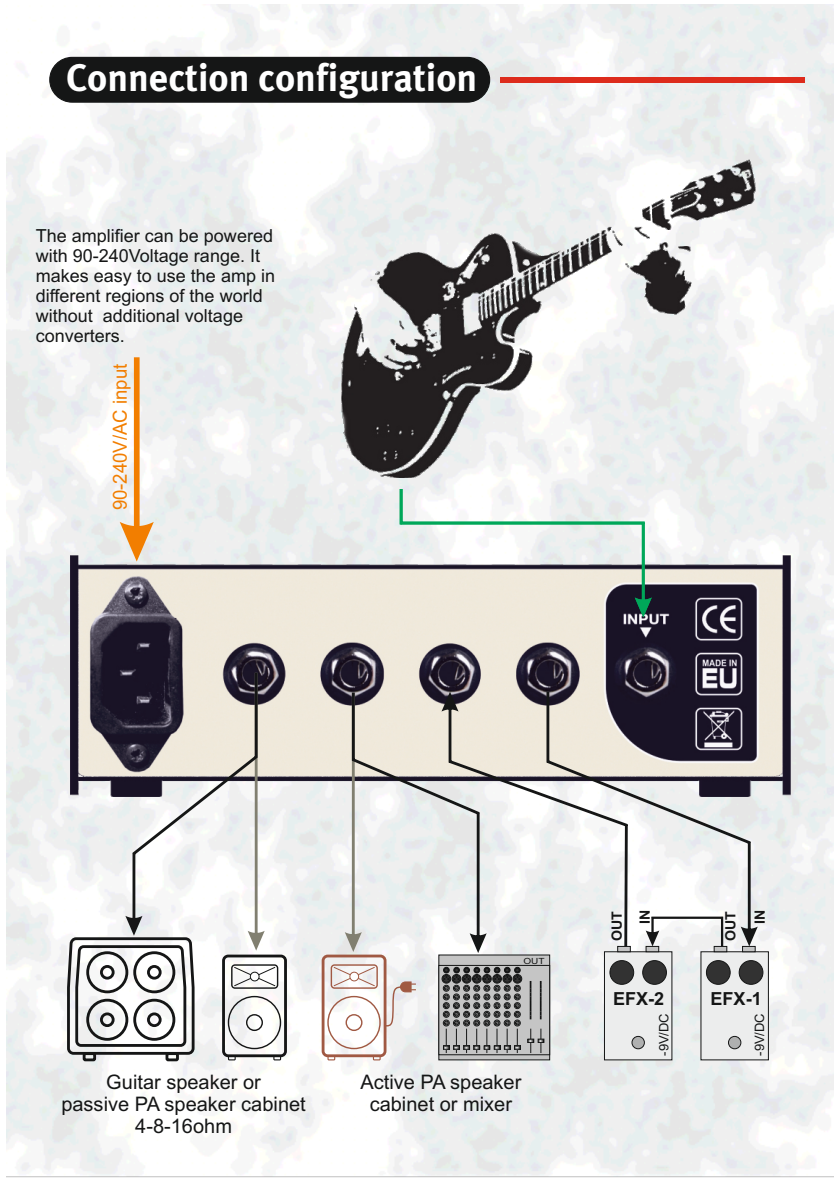
<style>
.page{position:relative;width:840px;height:1191px;background:#fff}
.page>*{position:absolute;margin:0;border:0;box-sizing:border-box;transform-origin:0 0}
.t1{font:700 38.2px "Meta Plus";color:#fff}
.t2{font:20px/22.4px "Arial";color:#151616;text-align:center}
.t3{font:19.4px "Arial";color:#f27e00;scale:.96 1}
.t4{font:18px/20.2px "Arial";color:#151616}
.t5{font:700 18px "Arial";color:#151616}
.t6{font:700 14.2px "Arial";color:#151616}
.t7{font:13px "Arial";color:#151616}
.t8{font:8.4px "Arial";color:#151616;scale:1.18 1}
</style>
<div class="page">
<img style="left:7px;top:4px;width:825px;height:1174px">
<img style="left:71px;top:555px;width:718px;height:241px">
<div style="left:500px;top:77px;width:303px;height:6px;background:#dd2b1c"></div>
<div style="left:49px;top:57px;width:441px;height:46px;background:#151616;border:1px solid #151616;border-radius:22px"></div>
<svg style="left:120px;top:357px;width:34px;height:204px"></svg>
<img style="left:341px;top:114px;width:413px;height:363px">
<svg style="left:399px;top:489px;width:252px;height:128px"></svg>
<svg style="left:603px;top:916px;width:165px;height:144px;background:#cfd1d1"></svg>
<svg style="left:627px;top:691px;width:130px;height:255px"></svg>
<svg style="left:441px;top:691px;width:186px;height:255px"></svg>
<div style="left:83px;top:1052px;width:13px;height:9px;border:3px solid #151616"></div>
<div style="left:165px;top:1052px;width:14px;height:9px;border:3px solid #151616"></div>
<div style="left:273px;top:1055px;width:8px;height:5px;border:1px solid #151616"></div>
<div style="left:222px;top:954px;width:65px;height:103px;border:3px solid #151616;border-radius:5px"></div>
<div style="left:231px;top:964px;width:47px;height:24px;border:1px solid #151616;border-radius:3px"></div>
<div style="left:327px;top:1055px;width:8px;height:5px;border:1px solid #a05943"></div>
<div style="left:321px;top:954px;width:65px;height:103px;border:3px solid #a05943;border-radius:5px"></div>
<div style="left:330px;top:964px;width:47px;height:24px;border:1px solid #a05943;border-radius:3px"></div>
<svg style="left:333px;top:692px;width:216px;height:368px"></svg>
<svg style="left:66px;top:672px;width:210px;height:388px"></svg>
<h1 class="t1" style="left:66px;top:53px;width:412px">Connection configuration</h1>
<p class="t4" style="left:36px;top:227px;width:241px">The amplifier can be powered with 90-240Voltage range. It makes easy to use the amp in different regions of the world without additional voltage converters.</p>
<p class="t3" style="left:113px;top:510px;width:154px;rotate:-90deg">90-240V/AC input</p>
<p class="t2" style="left:61px;top:1072px;width:246px">Guitar speaker or<br>passive PA speaker cabinet<br>4-8-16ohm</p>
<p class="t8" style="left:523px;top:957px;width:19px">OUT</p>
<p class="t2" style="left:360px;top:1072px;width:162px">Active PA speaker cabinet or mixer</p>
<p class="t6" style="left:639px;top:924px;width:16px;rotate:-90deg">IN</p>
<p class="t6" style="left:753px;top:924px;width:16px;rotate:-90deg">IN</p>
<p class="t6" style="left:611px;top:941px;width:31px;rotate:-90deg">OUT</p>
<p class="t6" style="left:724px;top:941px;width:31px;rotate:-90deg">OUT</p>
<p class="t5" style="left:612px;top:991px;width:53px">EFX-2</p>
<p class="t5" style="left:710px;top:991px;width:53px">EFX-1</p>
<p class="t7" style="left:658px;top:1055px;width:44px;rotate:-90deg">-9V/DC</p>
<p class="t7" style="left:754px;top:1055px;width:44px;rotate:-90deg">-9V/DC</p>
</div>
